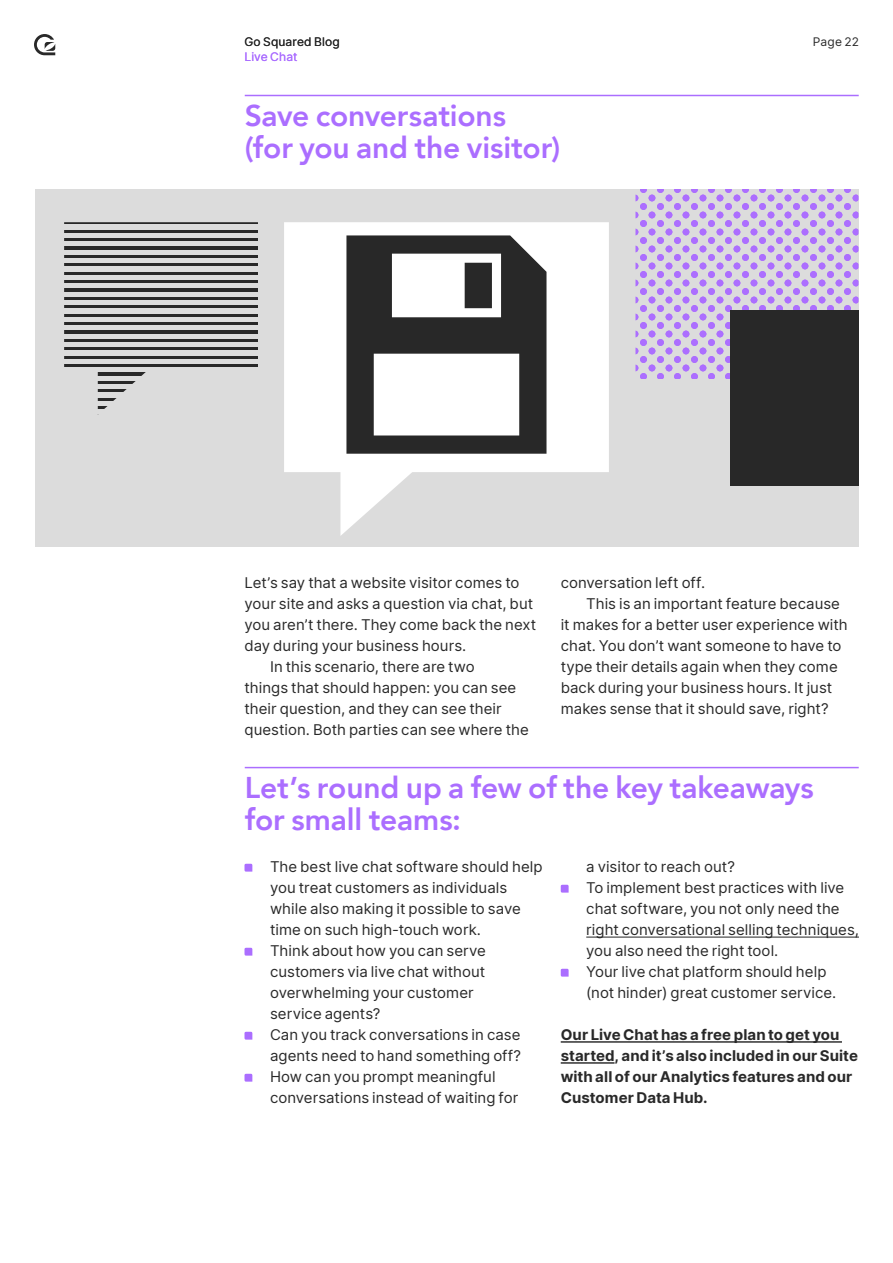
<style>
.page{position:relative;width:893px;height:1263px;background:#fff}
.page>*{position:absolute;margin:0;border:0;box-sizing:border-box;transform-origin:0 0}
.t1{font:800 30px/31.5px "Avenir";letter-spacing:-.005em;color:#ab6eff}
.t2{font:15px/21px "Inter";color:#292929}
.t3{font:700 15px/21px "Inter";letter-spacing:.005em;color:#292929}
.t4{font:15px "Inter";letter-spacing:.005em;color:#282828}
.t5{font:12px "Inter";letter-spacing:.015em;color:#292929}
.t6{font:12px "Inter";letter-spacing:.01em;color:#ab6eff}
.s1{color:#282828}
</style>
<div class="page">
<div style="left:35px;top:189px;width:823px;height:357px;background:#dcdcdc"></div>
<div style="left:284px;top:222px;width:325px;height:250px;background:#fff"></div>
<svg style="left:340px;top:235px;width:206px;height:301px"></svg>
<svg style="left:636px;top:189px;width:222px;height:190px"></svg>
<svg style="left:64px;top:222px;width:194px;height:193px"></svg>
<div style="left:730px;top:310px;width:128px;height:176px;background:#282828"></div>
<svg style="left:34px;top:34px;width:21px;height:21px"></svg>
<svg style="left:244px;top:864px;width:8px;height:8px"></svg>
<svg style="left:244px;top:948px;width:8px;height:8px"></svg>
<svg style="left:244px;top:1032px;width:8px;height:8px"></svg>
<svg style="left:244px;top:1074px;width:8px;height:8px"></svg>
<hr style="left:586px;top:936px;width:273px;height:1px;background:#282828">
<hr style="left:561px;top:1041px;width:281px;height:2px;background:#282828">
<hr style="left:561px;top:1062px;width:54px;height:2px;background:#282828">
<svg style="left:561px;top:885px;width:8px;height:8px"></svg>
<svg style="left:561px;top:969px;width:8px;height:8px"></svg>
<hr style="left:245px;top:767px;width:614px;height:1px;background:#ab6eff">
<hr style="left:245px;top:95px;width:614px;height:1px;background:#ab6eff">
<p class="t5" style="left:244px;top:33px;width:97px">Go Squared Blog</p>
<p class="t6" style="left:244px;top:48px;width:55px">Live Chat</p>
<h1 class="t1" style="left:245px;top:100px;width:317px">Save conversations (for you and the visitor)</h1>
<p class="t5" style="left:813px;top:33px;width:48px">Page 22</p>
<p class="t2" style="left:244px;top:571px;width:276px">Let’s say that a website visitor comes to</p>
<p class="t2" style="left:244px;top:592px;width:290px">your site and asks a question via chat, but</p>
<p class="t2" style="left:244px;top:613px;width:293px">you aren’t there. They come back the next</p>
<p class="t2" style="left:244px;top:634px;width:223px">day during your business hours.</p>
<p class="t2" style="left:270px;top:655px;width:206px">In this scenario, there are two</p>
<p class="t2" style="left:244px;top:676px;width:273px">things that should happen: you can see</p>
<p class="t2" style="left:244px;top:697px;width:259px">their question, and they can see their</p>
<p class="t2" style="left:244px;top:718px;width:286px">question. Both parties can see where the</p>
<p class="t2" style="left:561px;top:571px;width:146px">conversation left off.</p>
<p class="t2" style="left:586px;top:592px;width:255px">This is an important feature because</p>
<p class="t2" style="left:561px;top:613px;width:289px">it makes for a better user experience with</p>
<p class="t2" style="left:561px;top:634px;width:282px">chat. You don’t want someone to have to</p>
<p class="t2" style="left:561px;top:655px;width:279px">type their details again when they come</p>
<p class="t2" style="left:561px;top:676px;width:273px">back during your business hours. It just</p>
<p class="t2" style="left:561px;top:697px;width:270px">makes sense that it should save, right?</p>
<h1 class="t1" style="left:245px;top:772px;width:570px">Let’s round up a few of the key takeaways for small teams:</h1>
<p class="t2" style="left:270px;top:855px;width:274px">The best live chat software should help you treat customers as individuals while also making it possible to save time on such high-touch work.<br>Think about how you can serve customers via live chat without overwhelming your customer<br>service agents?<br>Can you track conversations in case agents need to hand something off?<br>How can you prompt meaningful conversations instead of waiting for</p>
<p class="t2" style="left:586px;top:855px;width:260px">a visitor to reach out?<br>To implement best practices with live chat software, you not only need the</p>
<p class="t4" style="left:586px;top:918px;width:274px">right conversational selling techniques,</p>
<p class="t2" style="left:586px;top:939px;width:252px">you also need the right tool.<br>Your live chat platform should help (not hinder) great customer service.</p>
<p class="t3" style="left:561px;top:1023px;width:299px"><span class="s1">Our Live Chat has a free plan to get you started</span>, and it’s also included in our Suite with all of our Analytics features and our Customer Data Hub.</p>
</div>
